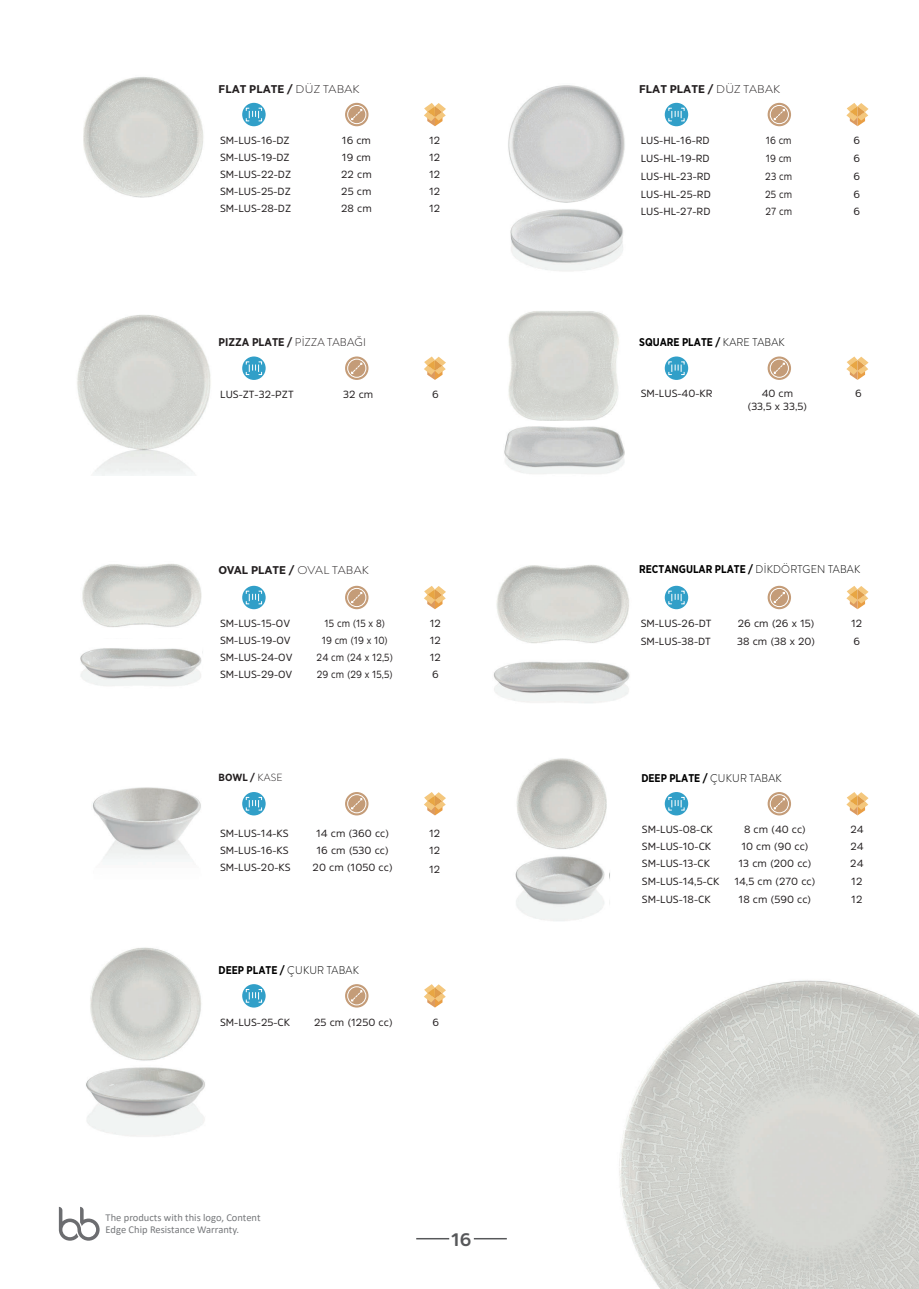
<style>
.page{position:relative;width:919px;height:1289px;background:#fff}
.page>*{position:absolute;margin:0;border:0;box-sizing:border-box;transform-origin:0 0}
.t1{font:700 18px "Amsi Pro";color:#57585a}
.t2{font:700 11.25px "Gotham Narrow";color:#000;scale:.95 1}
.t3{font:700 11.25px "Gotham Narrow";color:#231f20;scale:1.08 1}
.t4{font:700 11.25px "Gotham Narrow";color:#231f20}
.t5{font:10.5px "Calibri";color:#76787b}
.t6{font:10.35px "Amsi Pro";color:#231f20}
.t7{font:10.35px "Amsi Pro";color:#231f20;scale:.89 1}
.t8{font:700 10.35px "Gotham Narrow";color:#231f20}
.s1{font-family:"Brandon Grotesque";font-weight:300}
</style>
<div class="page">
<svg style="left:767px;top:356px;width:24px;height:24px"></svg>
<svg style="left:769px;top:359px;width:19px;height:19px"></svg>
<svg style="left:664px;top:356px;width:24px;height:24px"></svg>
<svg style="left:668px;top:361px;width:16px;height:14px"></svg>
<svg style="left:846px;top:356px;width:22px;height:24px"></svg>
<svg style="left:767px;top:103px;width:24px;height:23px"></svg>
<svg style="left:769px;top:105px;width:19px;height:19px"></svg>
<svg style="left:664px;top:103px;width:24px;height:23px"></svg>
<svg style="left:668px;top:108px;width:16px;height:13px"></svg>
<svg style="left:846px;top:103px;width:22px;height:23px"></svg>
<svg style="left:767px;top:792px;width:24px;height:23px"></svg>
<svg style="left:769px;top:794px;width:19px;height:19px"></svg>
<svg style="left:664px;top:792px;width:24px;height:23px"></svg>
<svg style="left:668px;top:796px;width:16px;height:14px"></svg>
<svg style="left:846px;top:792px;width:22px;height:23px"></svg>
<svg style="left:767px;top:585px;width:24px;height:24px"></svg>
<svg style="left:769px;top:588px;width:19px;height:19px"></svg>
<svg style="left:664px;top:585px;width:24px;height:24px"></svg>
<svg style="left:668px;top:590px;width:16px;height:14px"></svg>
<svg style="left:846px;top:586px;width:22px;height:23px"></svg>
<svg style="left:345px;top:103px;width:23px;height:23px"></svg>
<svg style="left:347px;top:105px;width:19px;height:19px"></svg>
<svg style="left:242px;top:103px;width:23px;height:23px"></svg>
<svg style="left:246px;top:108px;width:16px;height:13px"></svg>
<svg style="left:424px;top:103px;width:22px;height:23px"></svg>
<svg style="left:345px;top:356px;width:23px;height:24px"></svg>
<svg style="left:347px;top:359px;width:19px;height:19px"></svg>
<svg style="left:242px;top:356px;width:23px;height:24px"></svg>
<svg style="left:246px;top:361px;width:16px;height:14px"></svg>
<svg style="left:424px;top:356px;width:22px;height:24px"></svg>
<svg style="left:345px;top:984px;width:23px;height:23px"></svg>
<svg style="left:347px;top:986px;width:19px;height:19px"></svg>
<svg style="left:242px;top:984px;width:23px;height:23px"></svg>
<svg style="left:246px;top:988px;width:16px;height:14px"></svg>
<svg style="left:424px;top:984px;width:22px;height:23px"></svg>
<svg style="left:345px;top:792px;width:23px;height:23px"></svg>
<svg style="left:347px;top:794px;width:19px;height:19px"></svg>
<svg style="left:242px;top:792px;width:23px;height:23px"></svg>
<svg style="left:246px;top:796px;width:16px;height:14px"></svg>
<svg style="left:424px;top:792px;width:22px;height:23px"></svg>
<svg style="left:345px;top:585px;width:23px;height:24px"></svg>
<svg style="left:347px;top:588px;width:19px;height:19px"></svg>
<svg style="left:242px;top:585px;width:23px;height:24px"></svg>
<svg style="left:246px;top:590px;width:16px;height:14px"></svg>
<svg style="left:424px;top:586px;width:22px;height:23px"></svg>
<img style="left:508px;top:311px;width:111px;height:110px">
<img style="left:504px;top:426px;width:121px;height:48px">
<img style="left:496px;top:565px;width:133px;height:78px">
<img style="left:82px;top:564px;width:119px;height:63px">
<img style="left:80px;top:648px;width:121px;height:38px">
<img style="left:493px;top:661px;width:137px;height:42px">
<img style="left:93px;top:787px;width:108px;height:73px">
<img style="left:90px;top:947px;width:111px;height:114px">
<img style="left:516px;top:758px;width:91px;height:92px">
<img style="left:86px;top:1067px;width:119px;height:70px">
<img style="left:515px;top:856px;width:90px;height:65px">
<img style="left:77px;top:315px;width:134px;height:160px">
<img style="left:83px;top:77px;width:121px;height:121px">
<img style="left:619px;top:980px;width:299px;height:308px">
<img style="left:508px;top:85px;width:117px;height:118px">
<img style="left:510px;top:209px;width:113px;height:62px">
<svg style="left:59px;top:1206px;width:41px;height:34px"></svg>
<hr style="left:474px;top:1237px;width:33px;height:2px;background:#57585a">
<hr style="left:416px;top:1237px;width:33px;height:2px;background:#57585a">
<p class="t3" style="left:218px;top:81px;width:132px">FLAT PLATE / <span class="s1">DÜZ TABAK</span></p>
<p class="t3" style="left:639px;top:81px;width:132px">FLAT PLATE / <span class="s1">DÜZ TABAK</span></p>
<p class="t6" style="left:220px;top:133px;width:71px">SM-LUS-16-DZ</p>
<p class="t6" style="left:342px;top:133px;width:31px">16 cm</p>
<p class="t6" style="left:429px;top:133px;width:13px">12</p>
<p class="t6" style="left:220px;top:150px;width:71px">SM-LUS-19-DZ</p>
<p class="t6" style="left:342px;top:150px;width:31px">19 cm</p>
<p class="t6" style="left:429px;top:150px;width:13px">12</p>
<p class="t6" style="left:220px;top:167px;width:73px">SM-LUS-22-DZ</p>
<p class="t6" style="left:341px;top:167px;width:32px">22 cm</p>
<p class="t6" style="left:429px;top:167px;width:13px">12</p>
<p class="t6" style="left:220px;top:184px;width:72px">SM-LUS-25-DZ</p>
<p class="t6" style="left:341px;top:184px;width:32px">25 cm</p>
<p class="t6" style="left:429px;top:184px;width:13px">12</p>
<p class="t6" style="left:220px;top:201px;width:73px">SM-LUS-28-DZ</p>
<p class="t6" style="left:341px;top:201px;width:32px">28 cm</p>
<p class="t6" style="left:429px;top:201px;width:13px">12</p>
<p class="t6" style="left:640px;top:133px;width:70px">LUS-HL-16-RD</p>
<p class="t7" style="left:765px;top:133px;width:31px">16 cm</p>
<p class="t6" style="left:853px;top:133px;width:8px">6</p>
<p class="t6" style="left:640px;top:151px;width:70px">LUS-HL-19-RD</p>
<p class="t7" style="left:765px;top:151px;width:31px">19 cm</p>
<p class="t6" style="left:853px;top:151px;width:8px">6</p>
<p class="t6" style="left:640px;top:170px;width:71px">LUS-HL-23-RD</p>
<p class="t7" style="left:765px;top:170px;width:32px">23 cm</p>
<p class="t6" style="left:853px;top:170px;width:8px">6</p>
<p class="t6" style="left:640px;top:187px;width:72px">LUS-HL-25-RD</p>
<p class="t7" style="left:765px;top:187px;width:32px">25 cm</p>
<p class="t6" style="left:853px;top:187px;width:8px">6</p>
<p class="t6" style="left:640px;top:204px;width:71px">LUS-HL-27-RD</p>
<p class="t7" style="left:765px;top:204px;width:31px">27 cm</p>
<p class="t6" style="left:853px;top:204px;width:8px">6</p>
<p class="t4" style="left:218px;top:335px;width:149px">PIZZA PLATE / <span class="s1">PIZZA TABAĞI</span></p>
<p class="t2" style="left:639px;top:335px;width:155px">SQUARE PLATE / <span class="s1">KARE TABAK</span></p>
<p class="t6" style="left:220px;top:387px;width:75px">LUS-ZT-32-PZT</p>
<p class="t6" style="left:343px;top:387px;width:32px">32 cm</p>
<p class="t6" style="left:432px;top:387px;width:8px">6</p>
<p class="t6" style="left:640px;top:386px;width:73px">SM-LUS-40-KR</p>
<p class="t6" style="left:761px;top:386px;width:33px">40 cm</p>
<p class="t6" style="left:747px;top:399px;width:61px">(33,5 x 33,5)</p>
<p class="t6" style="left:855px;top:386px;width:8px">6</p>
<p class="t3" style="left:218px;top:562px;width:141px">OVAL PLATE / <span class="s1">OVAL TABAK</span></p>
<p class="t2" style="left:639px;top:562px;width:234px">RECTANGULAR PLATE / <span class="s1">Dİ KDÖRTGEN TABAK</span></p>
<p class="t6" style="left:220px;top:616px;width:72px">SM-LUS-15-OV</p>
<p class="t7" style="left:324px;top:616px;width:69px">15 cm (15 x 8)</p>
<p class="t6" style="left:429px;top:616px;width:13px">12</p>
<p class="t6" style="left:220px;top:633px;width:72px">SM-LUS-19-OV</p>
<p class="t7" style="left:322px;top:633px;width:76px">19 cm (19 x 10)</p>
<p class="t6" style="left:429px;top:633px;width:13px">12</p>
<p class="t6" style="left:220px;top:650px;width:74px">SM-LUS-24-OV</p>
<p class="t7" style="left:316px;top:650px;width:87px">24 cm (24 x 12,5)</p>
<p class="t6" style="left:429px;top:650px;width:13px">12</p>
<p class="t6" style="left:220px;top:667px;width:74px">SM-LUS-29-OV</p>
<p class="t7" style="left:317px;top:667px;width:87px">29 cm (29 x 15,5)</p>
<p class="t6" style="left:432px;top:667px;width:8px">6</p>
<p class="t8" style="left:218px;top:771px;width:66px">BOWL / <span class="s1">KASE</span></p>
<p class="t6" style="left:220px;top:825px;width:70px">SM-LUS-14-KS</p>
<p class="t6" style="left:316px;top:825px;width:74px">14 cm (360 cc)</p>
<p class="t6" style="left:429px;top:825px;width:13px">12</p>
<p class="t6" style="left:220px;top:842px;width:70px">SM-LUS-16-KS</p>
<p class="t6" style="left:316px;top:842px;width:74px">16 cm (530 cc)</p>
<p class="t6" style="left:429px;top:842px;width:13px">12</p>
<p class="t6" style="left:220px;top:860px;width:72px">SM-LUS-20-KS</p>
<p class="t6" style="left:312px;top:860px;width:82px">20 cm (1050 cc)</p>
<p class="t6" style="left:429px;top:862px;width:13px">12</p>
<p class="t2" style="left:218px;top:963px;width:149px">DEEP PLATE / <span class="s1">ÇUKUR TABAK</span></p>
<p class="t6" style="left:220px;top:1015px;width:72px">SM-LUS-25-CK</p>
<p class="t6" style="left:314px;top:1015px;width:80px">25 cm (1250 cc)</p>
<p class="t6" style="left:432px;top:1015px;width:8px">6</p>
<p class="t5" style="left:106px;top:1209px;width:156px">The products with this logo, Content</p>
<p class="t5" style="left:106px;top:1222px;width:135px">Edge Chip Resistance Warranty.</p>
<p class="t1" style="left:451px;top:1227px;width:22px">16</p>
<p class="t6" style="left:640px;top:616px;width:72px">SM-LUS-26-DT</p>
<p class="t6" style="left:737px;top:616px;width:78px">26 cm (26 x 15)</p>
<p class="t6" style="left:851px;top:616px;width:13px">12</p>
<p class="t6" style="left:640px;top:634px;width:72px">SM-LUS-38-DT</p>
<p class="t6" style="left:737px;top:634px;width:79px">38 cm (38 x 20)</p>
<p class="t6" style="left:853px;top:634px;width:8px">6</p>
<p class="t2" style="left:641px;top:771px;width:149px">DEEP PLATE / <span class="s1">ÇUKUR TABAK</span></p>
<p class="t6" style="left:642px;top:822px;width:73px">SM-LUS-08-CK</p>
<p class="t6" style="left:744px;top:822px;width:63px">8 cm (40 cc)</p>
<p class="t6" style="left:850px;top:822px;width:15px">24</p>
<p class="t6" style="left:642px;top:839px;width:71px">SM-LUS-10-CK</p>
<p class="t6" style="left:741px;top:839px;width:69px">10 cm (90 cc)</p>
<p class="t6" style="left:850px;top:839px;width:15px">24</p>
<p class="t6" style="left:641px;top:856px;width:70px">SM-LUS-13-CK</p>
<p class="t6" style="left:738px;top:856px;width:75px">13 cm (200 cc)</p>
<p class="t6" style="left:850px;top:856px;width:15px">24</p>
<p class="t6" style="left:641px;top:874px;width:79px">SM-LUS-14,5-CK</p>
<p class="t6" style="left:734px;top:874px;width:83px">14,5 cm (270 cc)</p>
<p class="t6" style="left:851px;top:874px;width:13px">12</p>
<p class="t6" style="left:641px;top:892px;width:70px">SM-LUS-18-CK</p>
<p class="t6" style="left:738px;top:892px;width:74px">18 cm (590 cc)</p>
<p class="t6" style="left:851px;top:892px;width:13px">12</p>
</div>
